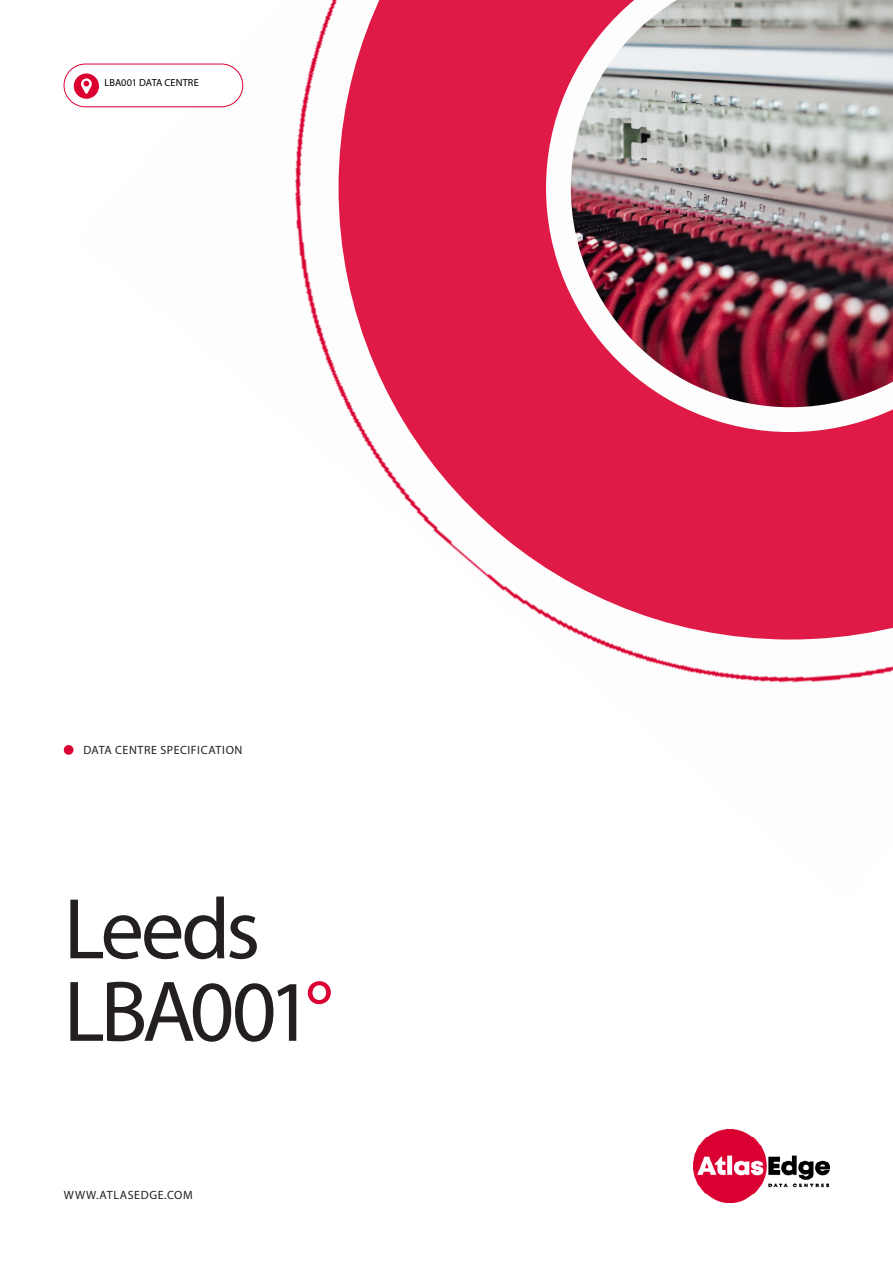
<style>
.page{position:relative;width:893px;height:1263px;background:#fff}
.page>*{position:absolute;margin:0;border:0;box-sizing:border-box;transform-origin:0 0}
._1__Main_Title_Page{font:87px/82.5px "Myriad Pro";letter-spacing:-.05em;color:#231f20}
._7__Caption_Copy{font:12px "Myriad Pro";letter-spacing:.05em;color:#231f20}
.t1{font:10.35px "Myriad Pro";color:#000}
.s1{color:#db0032}
</style>
<div class="page">
<img style="left:294px;top:0;width:45px;height:391px">
<img style="left:654px;top:657px;width:53px;height:18px">
<img style="left:707px;top:639px;width:186px;height:43px">
<img style="left:759px;top:671px;width:134px;height:12px">
<svg style="left:339px;top:0;width:554px;height:639px;fill:#df1a46"></svg>
<img style="left:571px;top:0;width:322px;height:407px">
<div style="left:64px;top:64px;width:179px;height:43px;border:1px solid #db0032;border-radius:21px"></div>
<div style="left:74px;top:73px;width:25px;height:26px;background:#db0032;border-radius:50%"></div>
<svg style="left:81px;top:78px;width:11px;height:16px"></svg>
<div style="left:64px;top:745px;width:9px;height:10px;background:#db0032;border-radius:50%"></div>
<img style="left:693px;top:1129px;width:136px;height:73px">
<p class="t1" style="left:105px;top:76px;width:96px">LBA001 DATA CENTRE</p>
<p class="_7__Caption_Copy" style="left:83px;top:743px;width:161px">DATA CENTRE SPECIFICATION</p>
<p class="_1__Main_Title_Page" style="left:64px;top:886px;width:271px">Leeds<br>LBA001<span class="s1">°</span></p>
<p class="_7__Caption_Copy" style="left:64px;top:1188px;width:130px">WWW.ATLASEDGE.COM</p>
</div>
